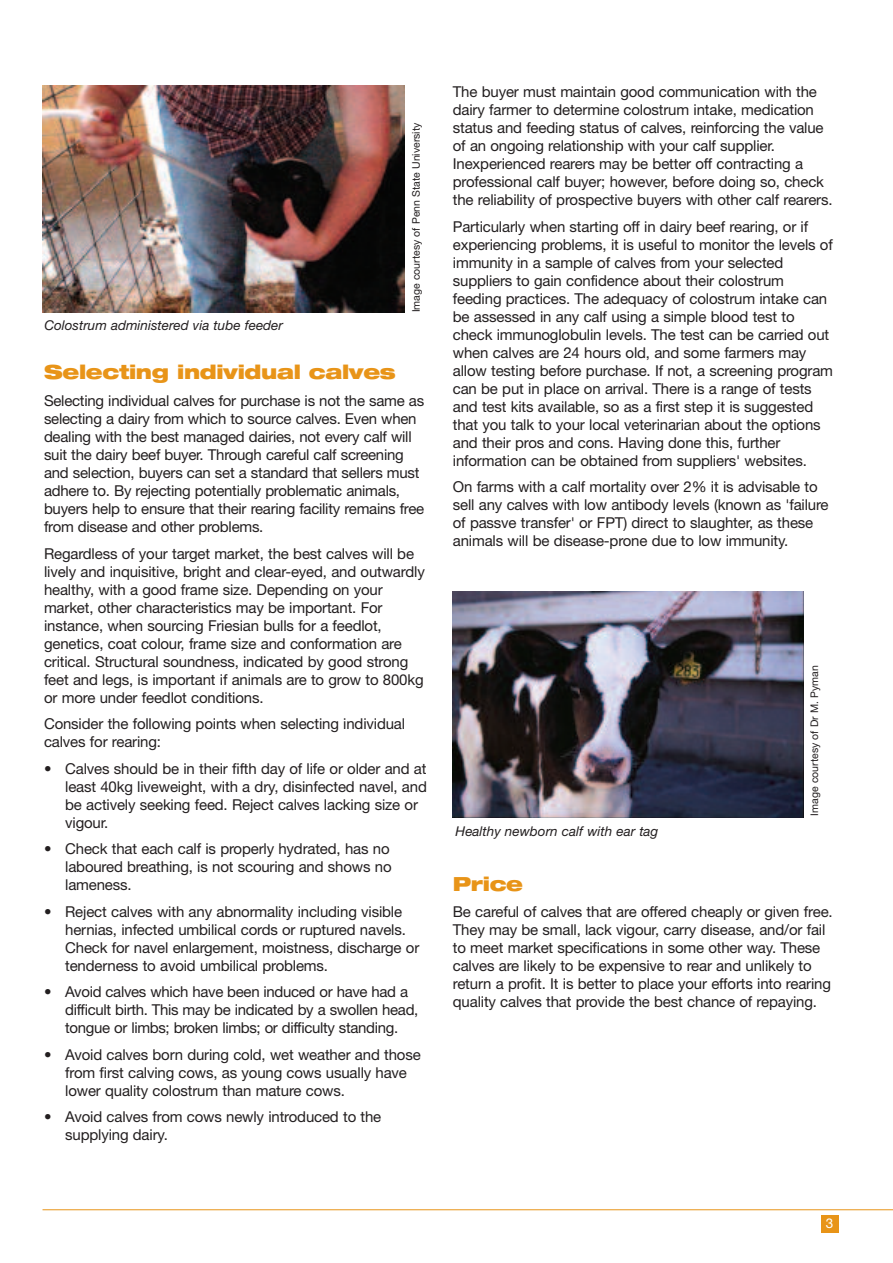
<style>
.page{position:relative;width:893px;height:1263px;background:#fff}
.page>*{position:absolute;margin:0;border:0;box-sizing:border-box;transform-origin:0 0}
.t1{font:900 expanded 19.5px "Helvetica Neue";letter-spacing:-.02em;color:#e89418}
.t2{font:15px/18px "Helvetica Neue";letter-spacing:-.01em;color:#231f20}
.t3{font:italic 13.5px "Helvetica Neue";color:#231f20}
.t4{font:13.5px "Helvetica Neue";color:#fff}
.t5{font:10.5px "Helvetica Neue";color:#231f20}
</style>
<div class="page">
<hr style="left:43px;top:1209px;width:850px;height:1px;background:#e89418">
<div style="left:821px;top:1215px;width:17px;height:17px;background:#e89418"></div>
<img style="left:42px;top:86px;width:362px;height:227px">
<img style="left:453px;top:591px;width:350px;height:227px">
<p class="t3" style="left:44px;top:320px;width:240px">Colostrum administered via tube feeder</p>
<p class="t5" style="left:412px;top:312px;width:191px;rotate:-90deg">Image courtesy of Penn State University</p>
<h1 class="t1" style="left:44px;top:365px;width:353px">Selecting individual calves</h1>
<p class="t2" style="left:44px;top:393px;width:382px">Selecting individual calves for purchase is not the same as selecting a dairy from which to source calves. Even when dealing with the best managed dairies, not every calf will suit the dairy beef buyer. Through careful calf screening and selection, buyers can set a standard that sellers must adhere to. By rejecting potentially problematic animals, buyers help to ensure that their rearing facility remains free from disease and other problems.</p>
<p class="t2" style="left:44px;top:546px;width:382px">Regardless of your target market, the best calves will be lively and inquisitive, bright and clear-eyed, and outwardly healthy, with a good frame size. Depending on your market, other characteristics may be important. For instance, when sourcing Friesian bulls for a feedlot, genetics, coat colour, frame size and conformation are critical. Structural soundness, indicated by good strong feet and legs, is important if animals are to grow to 800kg or more under feedlot conditions.</p>
<p class="t2" style="left:44px;top:716px;width:363px">Consider the following points when selecting individual calves for rearing:</p>
<p class="t2" style="left:65px;top:761px;width:363px;text-indent:-21px">• Calves should be in their fifth day of life or older and at least 40kg liveweight, with a dry, disinfected navel, and be actively seeking feed. Reject calves lacking size or vigour.</p>
<p class="t2" style="left:65px;top:841px;width:328px;text-indent:-21px">• Check that each calf is properly hydrated, has no laboured breathing, is not scouring and shows no lameness.</p>
<p class="t2" style="left:65px;top:904px;width:356px;text-indent:-21px">• Reject calves with any abnormality including visible hernias, infected umbilical cords or ruptured navels.<br>Check for navel enlargement, moistness, discharge or tenderness to avoid umbilical problems.</p>
<p class="t2" style="left:65px;top:984px;width:355px;text-indent:-21px">• Avoid calves which have been induced or have had a difficult birth. This may be indicated by a swollen head, tongue or limbs; broken limbs; or difficulty standing.</p>
<p class="t2" style="left:65px;top:1047px;width:357px;text-indent:-21px">• Avoid calves born during cold, wet weather and those from first calving cows, as young cows usually have lower quality colostrum than mature cows.</p>
<p class="t2" style="left:65px;top:1109px;width:318px;text-indent:-21px">• Avoid calves from cows newly introduced to the supplying dairy.</p>
<p class="t2" style="left:453px;top:84px;width:381px">The buyer must maintain good communication with the dairy farmer to determine colostrum intake, medication status and feeding status of calves, reinforcing the value of an ongoing relationship with your calf supplier.<br>Inexperienced rearers may be better off contracting a professional calf buyer; however, before doing so, check the reliability of prospective buyers with other calf rearers.</p>
<p class="t2" style="left:453px;top:219px;width:382px">Particularly when starting off in dairy beef rearing, or if experiencing problems, it is useful to monitor the levels of immunity in a sample of calves from your selected suppliers to gain confidence about their colostrum feeding practices. The adequacy of colostrum intake can be assessed in any calf using a simple blood test to check immunoglobulin levels. The test can be carried out when calves are 24 hours old, and some farmers may allow testing before purchase. If not, a screening program can be put in place on arrival. There is a range of tests and test kits available, so as a first step it is suggested that you talk to your local veterinarian about the options and their pros and cons. Having done this, further information can be obtained from suppliers' websites.</p>
<p class="t2" style="left:453px;top:479px;width:377px">On farms with a calf mortality over 2% it is advisable to sell any calves with low antibody levels (known as 'failure of passve transfer' or FPT) direct to slaughter, as these animals will be disease-prone due to low immunity.</p>
<p class="t3" style="left:456px;top:826px;width:204px">Healthy newborn calf with ear tag</p>
<p class="t5" style="left:811px;top:816px;width:152px;rotate:-90deg">Image courtesy of Dr M. Pyman</p>
<h1 class="t1" style="left:453px;top:876px;width:72px">Price</h1>
<p class="t2" style="left:453px;top:904px;width:381px">Be careful of calves that are offered cheaply or given free.<br>They may be small, lack vigour, carry disease, and/or fail to meet market specifications in some other way. These calves are likely to be expensive to rear and unlikely to return a profit. It is better to place your efforts into rearing quality calves that provide the best chance of repaying.</p>
<p class="t4" style="left:826px;top:1218px;width:9px">3</p>
</div>
